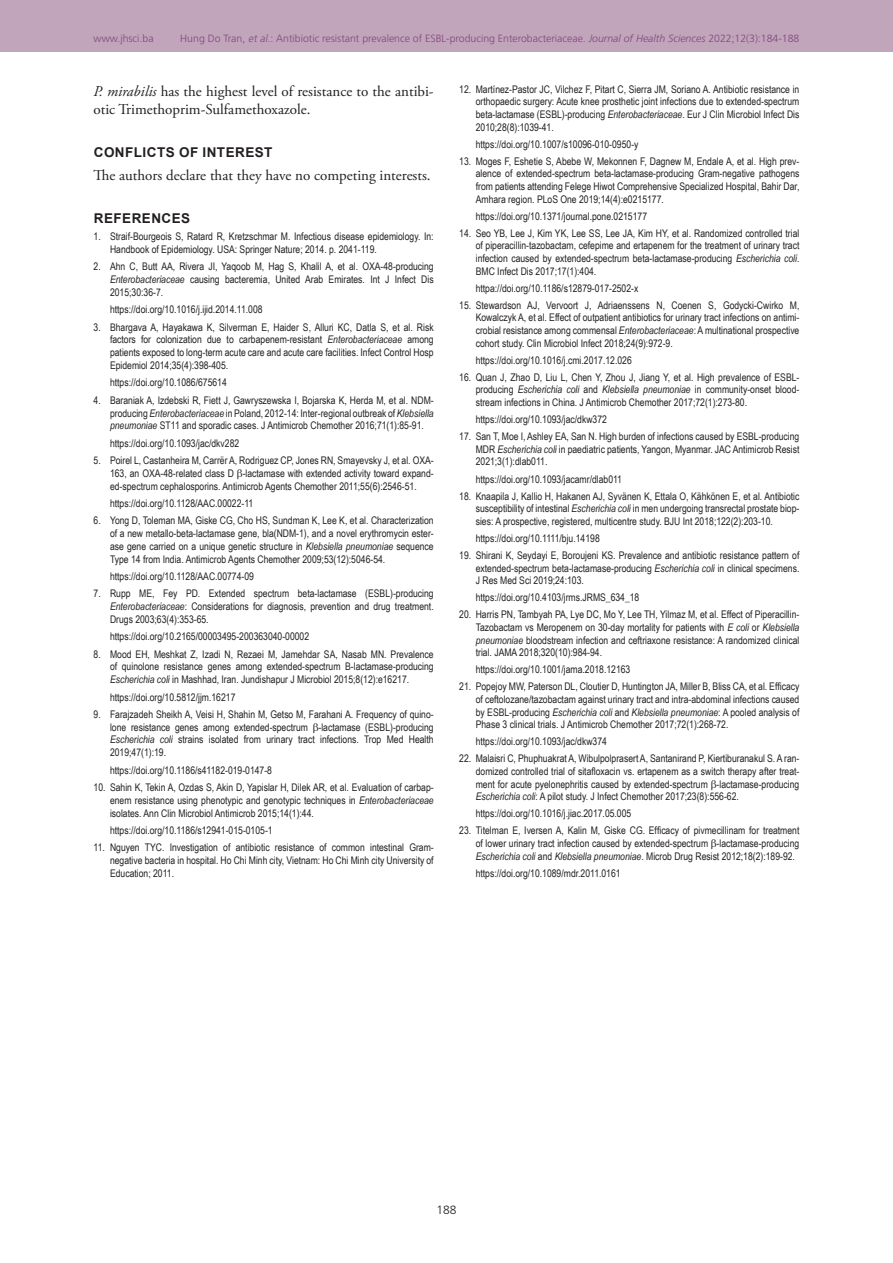
<style>
.page{position:relative;width:893px;height:1263px;background:#fff}
.page>*{position:absolute;margin:0;border:0;box-sizing:border-box;transform-origin:0 0}
.TX{font:15px/18.1px "Adobe Garamond Pro";color:#231f20}
.t1{font:700 13.5px "Arial";letter-spacing:.035em;color:#231f20}
.t2{font:300 12px "Frutiger CE";color:#231f20}
.REF{font:10.5px/12.6px "Arial Narrow";color:#231f20;text-align:justify}
.t3{font:300 10.5px "Frutiger CE";color:#82467e}
.s1{font-style:italic}
</style>
<div class="page">
<div style="left:0;top:0;width:893px;height:51px;background:#c0a5bb"></div>
<p class="t3" style="left:94px;top:32px;width:62px">www.jhsci.ba</p>
<p class="t3" style="left:180px;top:32px;width:621px">Hung Do Tran, <span class="s1">et al</span>.: Antibiotic resistant prevalence of ESBL-producing Enterobacteriaceae. <span class="s1">Journal of Health Sciences</span> 2022;12(3):184-188</p>
<p class="TX" style="left:94px;top:83px;width:342px"><span class="s1">P. mirabilis</span> has the highest level of resistance to the antibi&shy;otic Trimethoprim-Sulfamethoxazole.</p>
<h1 class="t1" style="left:94px;top:143px;width:180px">CONFLICTS OF INTEREST</h1>
<p class="TX" style="left:94px;top:167px;width:339px">The authors declare that they have no competing interests.</p>
<h1 class="t1" style="left:94px;top:209px;width:98px">REFERENCES</h1>
<p class="REF" style="left:110px;top:230px;width:325px;text-indent:-16px">1. Straif-Bourgeois S, Ratard R, Kretzschmar M. Infectious disease epidemiology. In:<br>Handbook of Epidemiology. USA: Springer Nature; 2014. p. 2041-119.</p>
<p class="REF" style="left:110px;top:260px;width:325px;text-indent:-16px">2. Ahn C, Butt AA, Rivera JI, Yaqoob M, Hag S, Khalil A, et al. OXA-48-producing <span class="s1">Enterobacteriaceae</span> causing bacteremia, United Arab Emirates. Int J Infect Dis 2015;30:36-7.</p>
<p class="REF" style="left:110px;top:303px;width:154px">https://doi.org/10.1016/j.ijid.2014.11.008</p>
<p class="REF" style="left:110px;top:320px;width:325px;text-indent:-16px">3. Bhargava A, Hayakawa K, Silverman E, Haider S, Alluri KC, Datla S, et al. Risk factors for colonization due to carbapenem-resistant <span class="s1">Enterobacteriaceae</span> among patients exposed to long-term acute care and acute care facilities. Infect Control Hosp Epidemiol 2014;35(4):398-405.</p>
<p class="REF" style="left:110px;top:376px;width:118px">https://doi.org/10.1086/675614</p>
<p class="REF" style="left:110px;top:393px;width:325px;text-indent:-16px">4. Baraniak A, Izdebski R, Fiett J, Gawryszewska I, Bojarska K, Herda M, et al. NDM&shy;producing <span class="s1">Enterobacteriaceae</span> in Poland, 2012-14: Inter-regional outbreak of <span class="s1">Klebsiella pneumoniae</span> ST11 and sporadic cases. J Antimicrob Chemother 2016;71(1):85-91.</p>
<p class="REF" style="left:110px;top:436px;width:131px">https://doi.org/10.1093/jac/dkv282</p>
<p class="REF" style="left:110px;top:453px;width:325px;text-indent:-16px">5. Poirel L, Castanheira M, Carrër A, Rodriguez CP, Jones RN, Smayevsky J, et al. OXA-163, an OXA-48-related class D -lactamase with extended activity toward expand‑ ed-spectrum cephalosporins. Antimicrob Agents Chemother 2011;55(6):2546-51.</p>
<p class="REF" style="left:110px;top:496px;width:145px">https://doi.org/10.1128/AAC.00022-11</p>
<p class="REF" style="left:110px;top:514px;width:325px;text-indent:-16px">6. Yong D, Toleman MA, Giske CG, Cho HS, Sundman K, Lee K, et al. Characterization of a new metallo-beta-lactamase gene, bla(NDM-1), and a novel erythromycin ester‑ ase gene carried on a unique genetic structure in <span class="s1">Klebsiella pneumoniae</span> sequence Type 14 from India. Antimicrob Agents Chemother 2009;53(12):5046-54.</p>
<p class="REF" style="left:110px;top:570px;width:145px">https://doi.org/10.1128/AAC.00774-09</p>
<p class="REF" style="left:110px;top:587px;width:325px;text-indent:-16px">7. Rupp ME, Fey PD. Extended spectrum beta-lactamase (ESBL)-producing <span class="s1">Enterobacteriaceae</span>: Considerations for diagnosis, prevention and drug treatment.<br>Drugs 2003;63(4):353-65.</p>
<p class="REF" style="left:110px;top:630px;width:201px">https://doi.org/10.2165/00003495-200363040-00002</p>
<p class="REF" style="left:110px;top:647px;width:325px;text-indent:-16px">8. Mood EH, Meshkat Z, Izadi N, Rezaei M, Jamehdar SA, Nasab MN. Prevalence of quinolone resistance genes among extended-spectrum B-lactamase-producing <span class="s1">Escherichia coli</span> in Mashhad, Iran. Jundishapur J Microbiol 2015;8(12):e16217.</p>
<p class="REF" style="left:110px;top:690px;width:127px">https://doi.org/10.5812/jjm.16217</p>
<p class="REF" style="left:110px;top:707px;width:325px;text-indent:-16px">9. Farajzadeh Sheikh A, Veisi H, Shahin M, Getso M, Farahani A. Frequency of quino‑ lone resistance genes among extended-spectrum -lactamase (ESBL)-producing <span class="s1">Escherichia coli</span> strains isolated from urinary tract infections. Trop Med Health 2019;47(1):19.</p>
<p class="REF" style="left:110px;top:763px;width:163px">https://doi.org/10.1186/s41182-019-0147-8</p>
<p class="REF" style="left:110px;top:780px;width:325px;text-indent:-16px">10. Sahin K, Tekin A, Ozdas S, Akin D, Yapislar H, Dilek AR, et al. Evaluation of carbap‑ enem resistance using phenotypic and genotypic techniques in <span class="s1">Enterobacteriaceae </span>isolates. Ann Clin Microbiol Antimicrob 2015;14(1):44.</p>
<p class="REF" style="left:110px;top:823px;width:164px">https://doi.org/10.1186/s12941-015-0105-1</p>
<p class="REF" style="left:110px;top:841px;width:325px;text-indent:-16px">11. Nguyen TYC. Investigation of antibiotic resistance of common intestinal Gram&shy;negative bacteria in hospital. Ho Chi Minh city, Vietnam: Ho Chi Minh city University of Education; 2011.</p>
<p class="REF" style="left:476px;top:82px;width:325px;text-indent:-16px">12. Martínez-Pastor JC, Vilchez F, Pitart C, Sierra JM, Soriano A. Antibiotic resistance in orthopaedic surgery: Acute knee prosthetic joint infections due to extended-spectrum beta-lactamase (ESBL)-producing <span class="s1">Enterobacteriaceae</span>. Eur J Clin Microbiol Infect Dis 2010;28(8):1039-41.</p>
<p class="REF" style="left:476px;top:137px;width:164px">https://doi.org/10.1007/s10096-010-0950-y</p>
<p class="REF" style="left:476px;top:154px;width:325px;text-indent:-16px">13. Moges F, Eshetie S, Abebe W, Mekonnen F, Dagnew M, Endale A, et al. High prev‑ alence of extended-spectrum beta-lactamase-producing Gram-negative pathogens from patients attending Felege Hiwot Comprehensive Specialized Hospital, Bahir Dar, Amhara region. PLoS One 2019;14(4):e0215177.</p>
<p class="REF" style="left:476px;top:209px;width:173px">https://doi.org/10.1371/journal.pone.0215177</p>
<p class="REF" style="left:476px;top:226px;width:325px;text-indent:-16px">14. Seo YB, Lee J, Kim YK, Lee SS, Lee JA, Kim HY, et al. Randomized controlled trial of piperacillin-tazobactam, cefepime and ertapenem for the treatment of urinary tract infection caused by extended-spectrum beta-lactamase-producing <span class="s1">Escherichia coli</span>.<br>BMC Infect Dis 2017;17(1):404.</p>
<p class="REF" style="left:476px;top:281px;width:164px">httpa://doi.org/10.1186/s12879-017-2502-x</p>
<p class="REF" style="left:476px;top:298px;width:325px;text-indent:-16px">15. Stewardson AJ, Vervoort J, Adriaenssens N, Coenen S, Godycki-Cwirko M, Kowalczyk A, et al. Effect of outpatient antibiotics for urinary tract infections on antimi‑ crobial resistance among commensal <span class="s1">Enterobacteriaceae</span>: Amultinational prospective cohort study. Clin Microbiol Infect 2018;24(9):972-9.</p>
<p class="REF" style="left:476px;top:353px;width:158px">https://doi.org/10.1016/j.cmi.2017.12.026</p>
<p class="REF" style="left:476px;top:370px;width:325px;text-indent:-16px">16. Quan J, Zhao D, Liu L, Chen Y, Zhou J, Jiang Y, et al. High prevalence of ESBL&shy;producing <span class="s1">Escherichia coli</span> and <span class="s1">Klebsiella pneumoniae</span> in community-onset blood‑ stream infections in China. J Antimicrob Chemother 2017;72(1):273-80.</p>
<p class="REF" style="left:476px;top:413px;width:133px">https://doi.org/10.1093/jac/dkw372</p>
<p class="REF" style="left:476px;top:430px;width:325px;text-indent:-16px">17. San T, Moe I, Ashley EA, San N. High burden of infections caused by ESBL-producing MDR <span class="s1">Escherichia coli</span> in paediatric patients, Yangon, Myanmar. JAC Antimicrob Resist 2021;3(1):dlab011.</p>
<p class="REF" style="left:476px;top:472px;width:148px">https://doi.org/10.1093/jacamr/dlab011</p>
<p class="REF" style="left:476px;top:489px;width:325px;text-indent:-16px">18. Knaapila J, Kallio H, Hakanen AJ, Syvänen K, Ettala O, Kähkönen E, et al. Antibiotic susceptibility of intestinal <span class="s1">Escherichia coli</span> in men undergoing transrectal prostate biop‑ sies: A prospective, registered, multicentre study. BJU Int 2018;122(2):203-10.</p>
<p class="REF" style="left:476px;top:531px;width:126px">https://doi.org/10.1111/bju.14198</p>
<p class="REF" style="left:476px;top:549px;width:325px;text-indent:-16px">19. Shirani K, Seydayi E, Boroujeni KS. Prevalence and antibiotic resistance pattern of extended-spectrum beta-lactamase-producing <span class="s1">Escherichia coli</span> in clinical specimens.<br>J Res Med Sci 2019;24:103.</p>
<p class="REF" style="left:476px;top:591px;width:165px">https://doi.org/10.4103/jrms.JRMS_634_18</p>
<p class="REF" style="left:476px;top:608px;width:325px;text-indent:-16px">20. Harris PN, Tambyah PA, Lye DC, Mo Y, Lee TH, Yilmaz M, et al. Effect of Piperacillin-Tazobactam vs Meropenem on 30-day mortality for patients with <span class="s1">E coli</span> or <span class="s1">Klebsiella pneumoniae</span> bloodstream infection and ceftriaxone resistance: A randomized clinical trial. JAMA 2018;320(10):984-94.</p>
<p class="REF" style="left:476px;top:663px;width:156px">https://doi.org/10.1001/jama.2018.12163</p>
<p class="REF" style="left:476px;top:680px;width:325px;text-indent:-16px">21. Popejoy MW, Paterson DL, Cloutier D, Huntington JA, Miller B, Bliss CA, et al. Efficacy of ceftolozane/tazobactam against urinary tract and intra-abdominal infections caused by ESBL-producing <span class="s1">Escherichia coli</span> and <span class="s1">Klebsiella pneumoniae</span>: A pooled analysis of Phase 3 clinical trials. J Antimicrob Chemother 2017;72(1):268-72.</p>
<p class="REF" style="left:476px;top:735px;width:133px">https://doi.org/10.1093/jac/dkw374</p>
<p class="REF" style="left:476px;top:752px;width:325px;text-indent:-16px">22. Malaisri C, Phuphuakrat A, Wibulpolprasert A, Santanirand P, Kiertiburanakul S. A ran‑ domized controlled trial of sitafloxacin vs. ertapenem as a switch therapy after treat‑ ment for acute pyelonephritis caused by extended-spectrum -lactamase-producing <span class="s1">Escherichia coli</span>: A pilot study. J Infect Chemother 2017;23(8):556-62.</p>
<p class="REF" style="left:476px;top:807px;width:157px">https://doi.org/10.1016/j.jiac.2017.05.005</p>
<p class="REF" style="left:476px;top:824px;width:325px;text-indent:-16px">23. Titelman E, Iversen A, Kalin M, Giske CG. Efficacy of pivmecillinam for treatment of lower urinary tract infection caused by extended-spectrum -lactamase-producing <span class="s1">Escherichia coli</span> and <span class="s1">Klebsiella pneumoniae</span>. Microb Drug Resist 2012;18(2):189-92.</p>
<p class="REF" style="left:476px;top:866px;width:146px">https://doi.org/10.1089/mdr.2011.0161</p>
<p class="t2" style="left:436px;top:1203px;width:22px">188</p>
</div>
